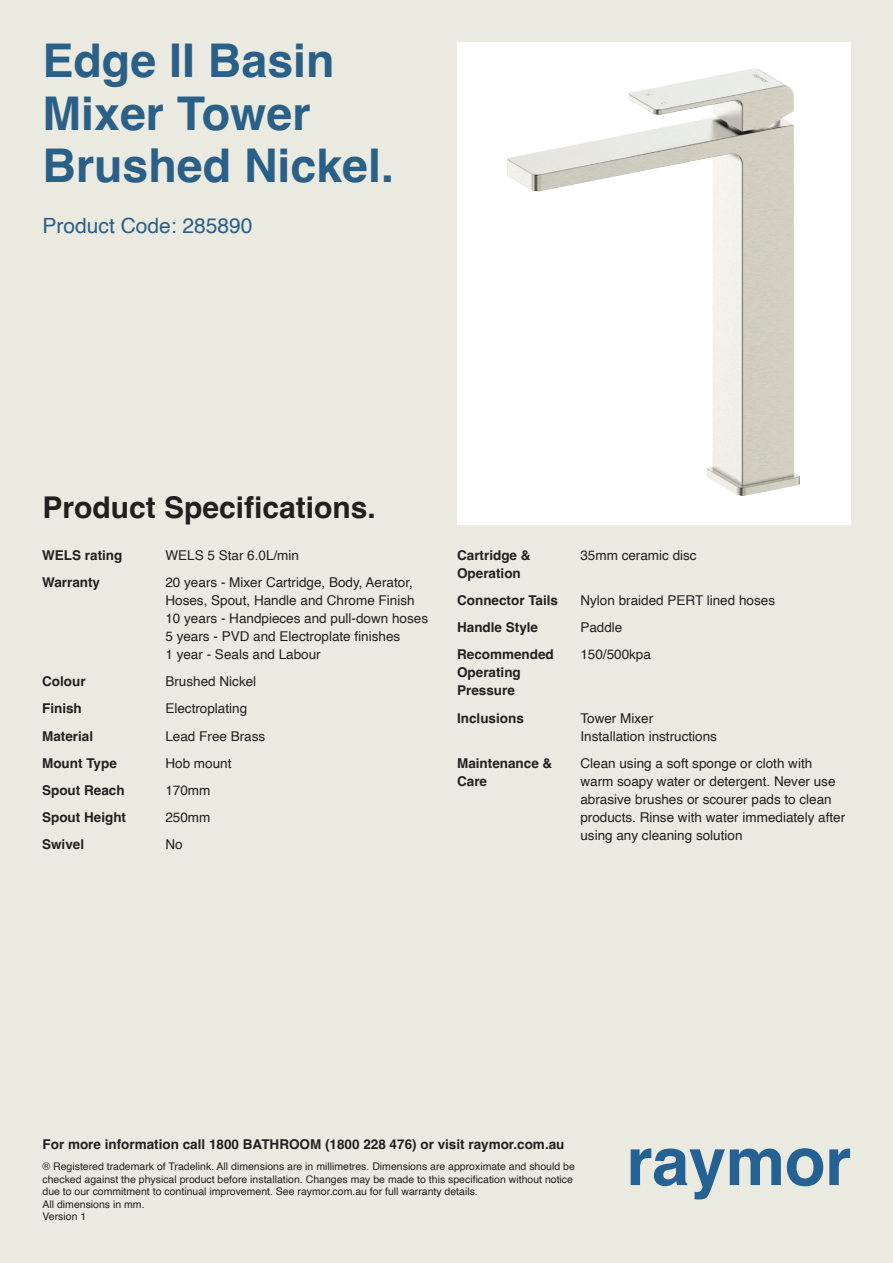
<style>
.page{position:relative;width:893px;height:1263px;background:#ebeae0}
.page>*{position:absolute;margin:0;border:0;box-sizing:border-box;transform-origin:0 0}
.t1{font:700 46.5px/52.5px "Helvetica";color:#2a5f87}
.t2{font:700 30px "Helvetica";color:#231f20}
.t3{font:21px "Helvetica";color:#2a5f87}
.t4{font:13.5px/18px "Helvetica";color:#231f20}
.t5{font:700 13.5px/18px "Helvetica";color:#231f20}
.t6{font:10.5px/12.6px "Helvetica";color:#231f20}
</style>
<div class="page">
<svg style="left:631px;top:1148px;width:150px;height:51px"></svg>
<svg style="left:787px;top:1148px;width:36px;height:38px"></svg>
<svg style="left:829px;top:1148px;width:21px;height:37px"></svg>
<div style="left:457px;top:43px;width:393px;height:482px;background:#fff"></div>
<img style="left:508px;top:68px;width:292px;height:427px">
<h1 class="t1" style="left:43px;top:40px;width:353px">Edge II Basin<br>Mixer Tower<br>Brushed Nickel.</h1>
<h3 class="t3" style="left:43px;top:209px;width:212px">Product Code: 285890</h3>
<h2 class="t2" style="left:43px;top:489px;width:335px">Product Specifications.</h2>
<p class="t5" style="left:42px;top:548px;width:82px">WELS rating</p>
<p class="t4" style="left:165px;top:547px;width:135px">WELS 5 Star 6.0L/min</p>
<p class="t5" style="left:42px;top:575px;width:60px">Warranty</p>
<p class="t4" style="left:165px;top:574px;width:264px">20 years - Mixer Cartridge, Body, Aerator, Hoses, Spout, Handle and Chrome Finish 10 years - Handpieces and pull-down hoses 5 years - PVD and Electroplate finishes<br>1 year - Seals and Labour</p>
<p class="t5" style="left:42px;top:674px;width:45px">Colour</p>
<p class="t4" style="left:165px;top:673px;width:92px">Brushed Nickel</p>
<p class="t5" style="left:42px;top:701px;width:41px">Finish</p>
<p class="t4" style="left:165px;top:700px;width:83px">Electroplating</p>
<p class="t5" style="left:42px;top:728px;width:53px">Material</p>
<p class="t4" style="left:165px;top:727px;width:101px">Lead Free Brass</p>
<p class="t5" style="left:42px;top:755px;width:76px">Mount Type</p>
<p class="t4" style="left:165px;top:754px;width:68px">Hob mount</p>
<p class="t5" style="left:42px;top:782px;width:84px">Spout Reach</p>
<p class="t4" style="left:165px;top:781px;width:47px">170mm</p>
<p class="t5" style="left:42px;top:810px;width:85px">Spout Height</p>
<p class="t4" style="left:165px;top:809px;width:47px">250mm</p>
<p class="t5" style="left:42px;top:837px;width:44px">Swivel</p>
<p class="t4" style="left:165px;top:836px;width:19px">No</p>
<p class="t5" style="left:457px;top:548px;width:75px">Cartridge &amp;<br>Operation</p>
<p class="t4" style="left:580px;top:547px;width:118px">35mm ceramic disc</p>
<p class="t5" style="left:457px;top:593px;width:103px">Connector Tails</p>
<p class="t4" style="left:580px;top:592px;width:196px">Nylon braided PERT lined hoses</p>
<p class="t5" style="left:457px;top:620px;width:83px">Handle Style</p>
<p class="t4" style="left:580px;top:619px;width:44px">Paddle</p>
<p class="t5" style="left:457px;top:647px;width:98px">Recommended<br>Operating<br>Pressure</p>
<p class="t4" style="left:580px;top:646px;width:72px">150/500kpa</p>
<p class="t5" style="left:457px;top:710px;width:68px">Inclusions</p>
<p class="t4" style="left:580px;top:709px;width:138px">Tower Mixer<br>Installation instructions</p>
<p class="t5" style="left:457px;top:755px;width:97px">Maintenance &amp;<br>Care</p>
<p class="t4" style="left:580px;top:754px;width:266px">Clean using a soft sponge or cloth with warm soapy water or detergent. Never use abrasive brushes or scourer pads to clean products. Rinse with water immediately after using any cleaning solution</p>
<p class="t5" style="left:43px;top:1137px;width:523px">For more information call 1800 BATHROOM (1800 228 476) or visit raymor.com.au</p>
<p class="t6" style="left:43px;top:1160px;width:534px">® Registered trademark of Tradelink. All dimensions are in millimetres. Dimensions are approximate and should be checked against the physical product before installation. Changes may be made to this specification without notice due to our commitment to continual improvement. See raymor.com.au for full warranty details.<br>All dimensions in mm.<br>Version 1</p>
</div>
